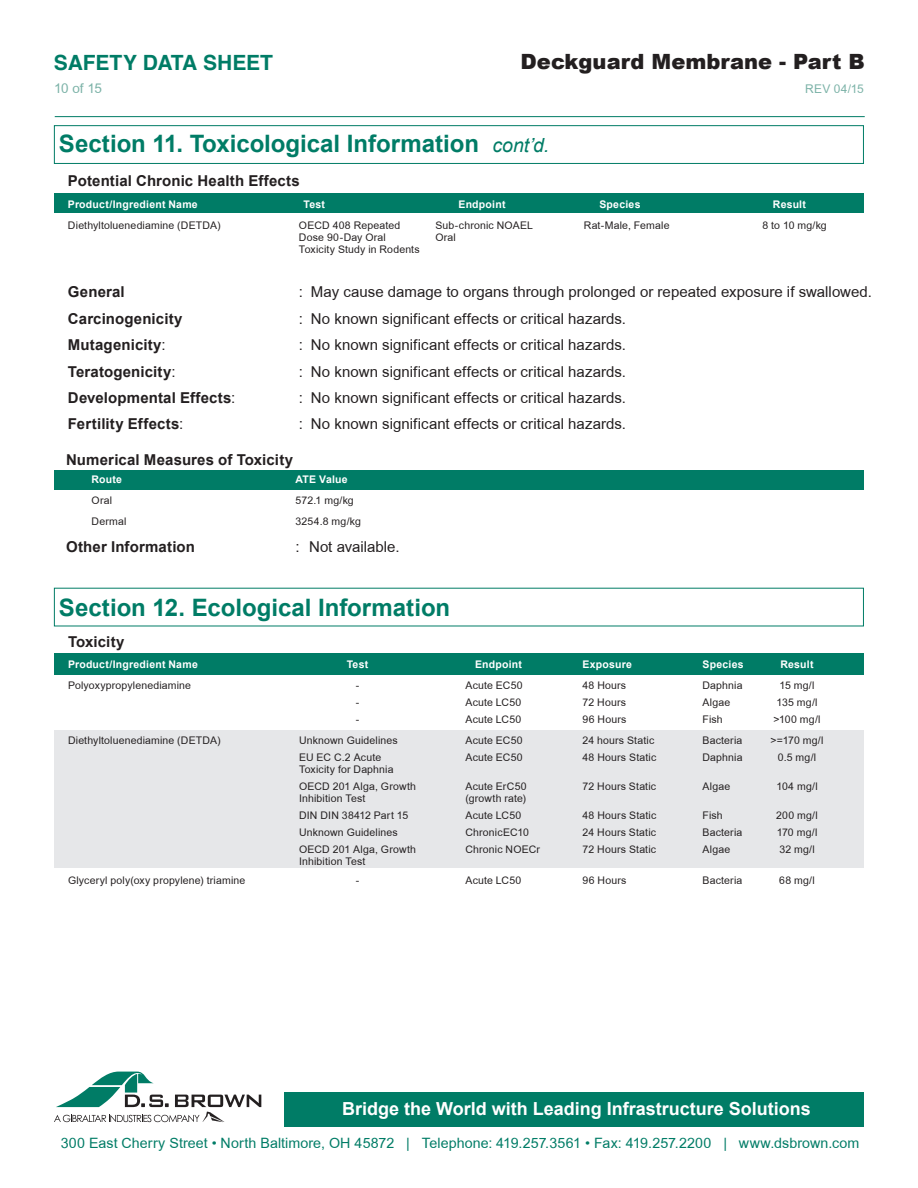
<style>
.page{position:relative;width:918px;height:1188px;background:#fff}
.page>*{position:absolute;margin:0;border:0;box-sizing:border-box;transform-origin:0 0}
.t1{font:700 24px "Arial";color:#007c66}
.t2{font:900 21px "Arial";color:#231f20}
.t3{font:700 21px "Helvetica";letter-spacing:-.005em;color:#007c66}
.t4{font:700 18px "Arial";color:#fff}
.t5{font:15px "Arial";letter-spacing:.005em;color:#231f20}
.t6{font:700 15px "Arial";letter-spacing:.01em;color:#231f20}
.t7{font:14.25px "Arial";letter-spacing:.005em;color:#007c66}
.t8{font:13.5px "Arial";color:#7bb2a7}
.t9{font:12px "Arial";letter-spacing:.025em;color:#7bb2a7}
.t10{font:10.5px/16.8px "Arial";letter-spacing:.015em;color:#231f20}
.t11{font:700 10.5px "Arial";letter-spacing:.02em;color:#fff}
.s1{font-weight:400;font-style:italic;font-size:19.5px}
.s2{font-weight:400}
</style>
<div class="page">
<div style="left:285px;top:1092px;width:579px;height:35px;background:#007c66"></div>
<svg style="left:54px;top:1072px;width:207px;height:50px"></svg>
<hr style="left:55px;top:116px;width:810px;height:1px;background:#007c66">
<div style="left:54px;top:125px;width:810px;height:39px;border:1px solid #007c66"></div>
<div style="left:54px;top:193px;width:810px;height:20px;background:#007c66"></div>
<div style="left:54px;top:470px;width:810px;height:20px;background:#007c66"></div>
<div style="left:54px;top:653px;width:810px;height:22px;background:#007c66"></div>
<div style="left:54px;top:730px;width:810px;height:138px;background:#e6e7e9"></div>
<h2 class="t3" style="left:54px;top:48px;width:221px">SAFETY DATA SHEET</h2>
<h2 class="t2" style="left:521px;top:50px;width:346px">Deckguard Membrane - Part B</h2>
<p class="t9" style="left:805px;top:81px;width:60px">REV 04/15</p>
<p class="t8" style="left:54px;top:79px;width:50px">10 of 15</p>
<h1 class="t1" style="left:59px;top:128px;width:492px">Section 11. Toxicological Information <span class="s1">cont’d.</span></h1>
<h3 class="t6" style="left:68px;top:171px;width:233px">Potential Chronic Health Effects</h3>
<p class="t11" style="left:68px;top:197px;width:131px">Product/Ingredient Name</p>
<p class="t11" style="left:303px;top:197px;width:23px">Test</p>
<p class="t11" style="left:458px;top:197px;width:49px">Endpoint</p>
<p class="t11" style="left:599px;top:197px;width:43px">Species</p>
<p class="t11" style="left:773px;top:197px;width:35px">Result</p>
<p class="t10" style="left:68px;top:217px;width:154px">Diethyltoluenediamine (DETDA)</p>
<p class="t10" style="left:299px;top:217px;width:103px">OECD 408 Repeated</p>
<p class="t10" style="left:435px;top:217px;width:99px">Sub-chronic NOAEL</p>
<p class="t10" style="left:584px;top:217px;width:87px">Rat-Male, Female</p>
<p class="t10" style="left:762px;top:217px;width:66px">8 to 10 mg/kg</p>
<p class="t10" style="left:299px;top:229px;width:88px">Dose 90-Day Oral</p>
<p class="t10" style="left:435px;top:229px;width:22px">Oral</p>
<p class="t10" style="left:299px;top:241px;width:122px">Toxicity Study in Rodents</p>
<h3 class="t6" style="left:68px;top:282px;width:58px">General</h3>
<h3 class="t5" style="left:299px;top:282px;width:574px">: May cause damage to organs through prolonged or repeated exposure if swallowed.</h3>
<h3 class="t6" style="left:68px;top:308px;width:116px">Carcinogenicity</h3>
<h3 class="t5" style="left:299px;top:308px;width:329px">: No known significant effects or critical hazards.</h3>
<h3 class="t6" style="left:68px;top:335px;width:99px">Mutagenicity<span class="s2">:</span></h3>
<h3 class="t5" style="left:299px;top:335px;width:329px">: No known significant effects or critical hazards.</h3>
<h3 class="t6" style="left:68px;top:361px;width:109px">Teratogenicity<span class="s2">:</span></h3>
<h3 class="t5" style="left:299px;top:361px;width:329px">: No known significant effects or critical hazards.</h3>
<h3 class="t6" style="left:68px;top:388px;width:169px">Developmental Effects<span class="s2">:</span></h3>
<h3 class="t5" style="left:299px;top:387px;width:329px">: No known significant effects or critical hazards.</h3>
<h3 class="t6" style="left:68px;top:414px;width:117px">Fertility Effects<span class="s2">:</span></h3>
<h3 class="t5" style="left:299px;top:414px;width:329px">: No known significant effects or critical hazards.</h3>
<h3 class="t6" style="left:66px;top:449px;width:229px">Numerical Measures of Toxicity</h3>
<p class="t11" style="left:92px;top:472px;width:32px">Route</p>
<p class="t11" style="left:296px;top:472px;width:54px">ATE Value</p>
<p class="t10" style="left:92px;top:492px;width:22px">Oral</p>
<p class="t10" style="left:296px;top:492px;width:60px">572.1 mg/kg</p>
<p class="t10" style="left:92px;top:513px;width:36px">Dermal</p>
<p class="t10" style="left:296px;top:513px;width:67px">3254.8 mg/kg</p>
<h3 class="t6" style="left:66px;top:537px;width:131px">Other Information</h3>
<h3 class="t5" style="left:296px;top:537px;width:106px">: Not available.</h3>
<h1 class="t1" style="left:59px;top:592px;width:393px">Section 12. Ecological Information</h1>
<p class="t11" style="left:68px;top:657px;width:131px">Product/Ingredient Name</p>
<p class="t11" style="left:347px;top:657px;width:23px">Test</p>
<p class="t11" style="left:475px;top:657px;width:49px">Endpoint</p>
<p class="t11" style="left:583px;top:657px;width:51px">Exposure</p>
<p class="t11" style="left:703px;top:657px;width:43px">Species</p>
<p class="t11" style="left:780px;top:657px;width:35px">Result</p>
<p class="t10" style="left:68px;top:677px;width:125px">Polyoxypropylenediamine</p>
<p class="t10" style="left:356px;top:677px;width:5px">-</p>
<p class="t10" style="left:466px;top:677px;width:59px">Acute EC50</p>
<p class="t10" style="left:583px;top:677px;width:45px">48 Hours</p>
<p class="t10" style="left:703px;top:677px;width:42px">Daphnia</p>
<p class="t10" style="left:780px;top:677px;width:37px">15 mg/l</p>
<p class="t10" style="left:356px;top:694px;width:5px">-</p>
<p class="t10" style="left:466px;top:694px;width:57px">Acute LC50</p>
<p class="t10" style="left:583px;top:694px;width:45px">72 Hours</p>
<p class="t10" style="left:703px;top:694px;width:29px">Algae</p>
<p class="t10" style="left:777px;top:694px;width:43px">135 mg/l</p>
<p class="t10" style="left:356px;top:711px;width:5px">-</p>
<p class="t10" style="left:466px;top:711px;width:57px">Acute LC50</p>
<p class="t10" style="left:583px;top:711px;width:45px">96 Hours</p>
<p class="t10" style="left:703px;top:711px;width:22px">Fish</p>
<p class="t10" style="left:773px;top:711px;width:49px">&gt;100 mg/l</p>
<p class="t10" style="left:68px;top:732px;width:154px">Diethyltoluenediamine (DETDA)</p>
<p class="t10" style="left:299px;top:732px;width:100px">Unknown Guidelines</p>
<p class="t10" style="left:466px;top:732px;width:59px">Acute EC50</p>
<p class="t10" style="left:583px;top:732px;width:73px">24 hours Static</p>
<p class="t10" style="left:703px;top:732px;width:41px">Bacteria</p>
<p class="t10" style="left:771px;top:732px;width:54px">&gt;=170 mg/l</p>
<p class="t10" style="left:299px;top:749px;width:84px">EU EC C.2 Acute</p>
<p class="t10" style="left:466px;top:749px;width:59px">Acute EC50</p>
<p class="t10" style="left:583px;top:749px;width:75px">48 Hours Static</p>
<p class="t10" style="left:703px;top:749px;width:42px">Daphnia</p>
<p class="t10" style="left:778px;top:749px;width:40px">0.5 mg/l</p>
<p class="t10" style="left:299px;top:761px;width:118px">Toxicity for Daphnia<br>OECD 201 Alga, Growth</p>
<p class="t10" style="left:466px;top:778px;width:63px">Acute ErC50</p>
<p class="t10" style="left:583px;top:778px;width:75px">72 Hours Static</p>
<p class="t10" style="left:703px;top:778px;width:29px">Algae</p>
<p class="t10" style="left:776px;top:778px;width:43px">104 mg/l</p>
<p class="t10" style="left:299px;top:790px;width:68px">Inhibition Test</p>
<p class="t10" style="left:466px;top:790px;width:62px">(growth rate)</p>
<p class="t10" style="left:299px;top:807px;width:111px">DIN DIN 38412 Part 15</p>
<p class="t10" style="left:466px;top:807px;width:57px">Acute LC50</p>
<p class="t10" style="left:583px;top:807px;width:75px">48 Hours Static</p>
<p class="t10" style="left:703px;top:807px;width:22px">Fish</p>
<p class="t10" style="left:776px;top:807px;width:43px">200 mg/l</p>
<p class="t10" style="left:299px;top:824px;width:100px">Unknown Guidelines</p>
<p class="t10" style="left:466px;top:824px;width:65px">ChronicEC10</p>
<p class="t10" style="left:583px;top:824px;width:75px">24 Hours Static</p>
<p class="t10" style="left:703px;top:824px;width:41px">Bacteria</p>
<p class="t10" style="left:777px;top:824px;width:42px">170 mg/l</p>
<p class="t10" style="left:299px;top:840px;width:118px">OECD 201 Alga, Growth</p>
<p class="t10" style="left:466px;top:840px;width:76px">Chronic NOECr</p>
<p class="t10" style="left:583px;top:840px;width:75px">72 Hours Static</p>
<p class="t10" style="left:703px;top:840px;width:29px">Algae</p>
<p class="t10" style="left:779px;top:840px;width:37px">32 mg/l</p>
<p class="t10" style="left:299px;top:852px;width:68px">Inhibition Test</p>
<p class="t10" style="left:68px;top:872px;width:179px">Glyceryl poly(oxy propylene) triamine</p>
<p class="t10" style="left:356px;top:872px;width:5px">-</p>
<p class="t10" style="left:466px;top:872px;width:57px">Acute LC50</p>
<p class="t10" style="left:583px;top:872px;width:45px">96 Hours</p>
<p class="t10" style="left:703px;top:872px;width:41px">Bacteria</p>
<p class="t10" style="left:779px;top:872px;width:37px">68 mg/l</p>
<h3 class="t4" style="left:342px;top:1096px;width:470px">Bridge the World with Leading Infrastructure Solutions</h3>
<h3 class="t7" style="left:61px;top:1133px;width:800px">300 East Cherry Street • North Baltimore, OH 45872 | Telephone: 419.257.3561 • Fax: 419.257.2200 | www.dsbrown.com</h3>
</div>
